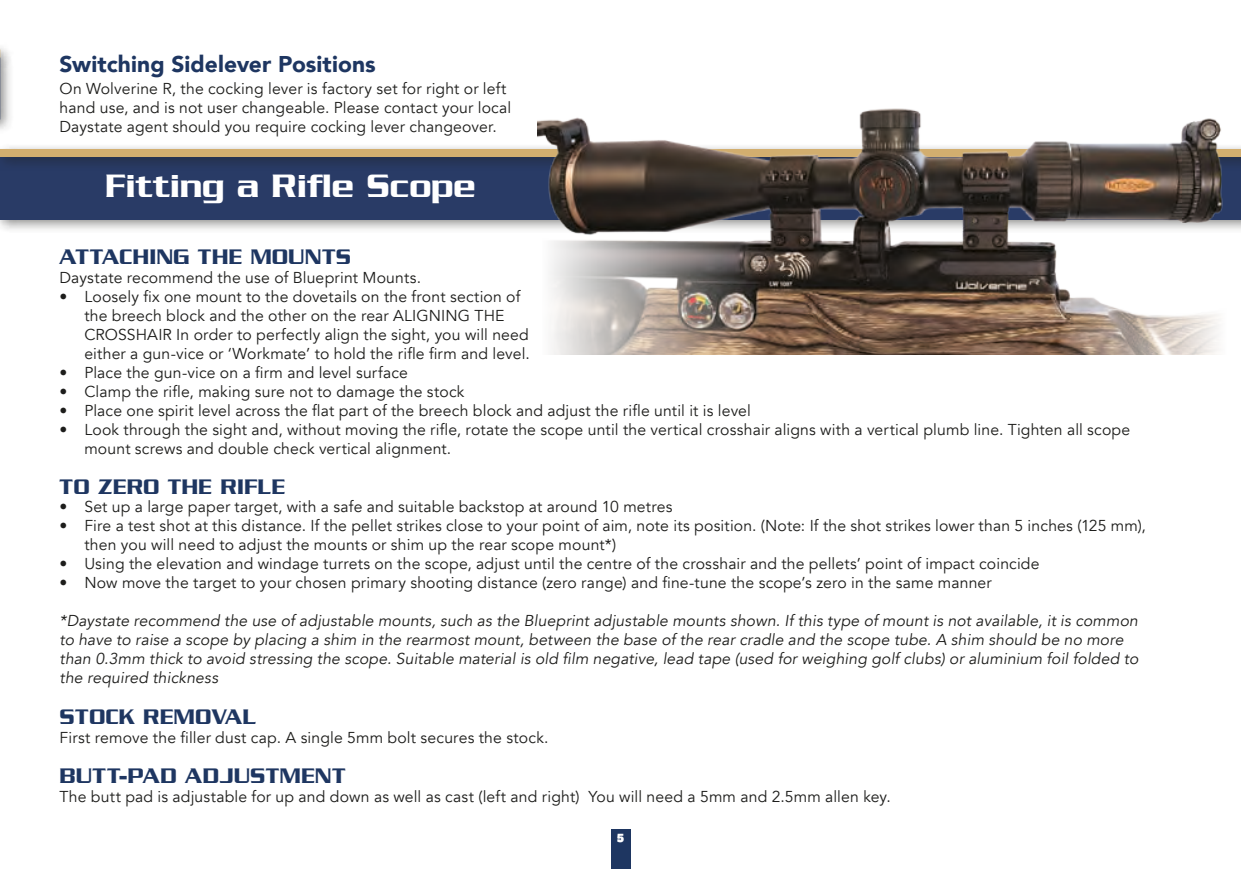
<style>
.page{position:relative;width:1241px;height:869px;background:#fff}
.page>*{position:absolute;margin:0;border:0;box-sizing:border-box;transform-origin:0 0}
.t1{font:500 35px "Serpentine";color:#fff}
.t2{font:500 22.75px "Serpentine";letter-spacing:.01em;color:#1e3661}
.t3{font:900 22.75px "Avenir";letter-spacing:.005em;color:#1e3661}
.t4{font:15.75px/18.9px "Avenir";letter-spacing:.01em;color:#1d1d1b}
.t5{font:italic 15.75px/18.9px "Avenir";letter-spacing:.01em;color:#1d1d1b}
.t6{font:10.5px "Alfa Slab One";color:#fff}
</style>
<div class="page">
<div style="left:0;top:50px;width:14px;height:84px;background:#1d1d1b;opacity:.5"></div>
<div style="left:0;top:150px;width:1240px;height:83px;background:#1d1d1b;opacity:.5"></div>
<div style="left:0;top:157px;width:1240px;height:62px;background:#293b66"></div>
<div style="left:0;top:43px;width:14px;height:28px;background:#1d1d1b;opacity:.5"></div>
<div style="left:0;top:142px;width:1240px;height:28px;background:#1d1d1b;opacity:.5"></div>
<div style="left:0;top:149px;width:1240px;height:8px;background:#d2ae6f"></div>
<img style="left:537px;top:108px;width:692px;height:246px">
<svg style="left:1048px;top:269px;width:181px;height:86px"></svg>
<svg style="left:537px;top:236px;width:234px;height:119px;background:#b1a9a3"></svg>
<div style="left:610px;top:828px;width:20px;height:40px;background:#1e3661"></div>
<h2 class="t3" style="left:60px;top:45px;width:318px">Switching Sidelever Positions</h2>
<p class="t4" style="left:60px;top:79px;width:453px">On Wolverine R, the cocking lever is factory set for right or left hand use, and is not user changeable. Please contact your local<br>Daystate agent should you require cocking lever changeover.</p>
<h1 class="t1" style="left:105px;top:166px;width:371px">Fitting a Rifle Scope</h1>
<h2 class="t2" style="left:60px;top:244px;width:293px">ATTACHING THE MOUNTS</h2>
<p class="t4" style="left:60px;top:268px;width:363px">Daystate recommend the use of Blueprint Mounts.</p>
<p class="t4" style="left:84px;top:287px;width:447px;text-indent:-25px">• Loosely fix one mount to the dovetails on the front section of the breech block and the other on the rear ALIGNING THE CROSSHAIR In order to perfectly align the sight, you will need either a gun-vice or ‘Workmate’ to hold the rifle firm and level.</p>
<p class="t4" style="left:60px;top:363px;width:350px">• Place the gun-vice on a firm and level surface</p>
<p class="t4" style="left:60px;top:382px;width:406px">• Clamp the rifle, making sure not to damage the stock</p>
<p class="t4" style="left:60px;top:401px;width:692px">• Place one spirit level across the flat part of the breech block and adjust the rifle until it is level</p>
<p class="t4" style="left:84px;top:420px;width:1047px;text-indent:-25px">• Look through the sight and, without moving the rifle, rotate the scope until the vertical crosshair aligns with a vertical plumb line. Tighten all scope mount screws and double check vertical alignment.</p>
<h2 class="t2" style="left:60px;top:473px;width:227px">TO ZERO THE RIFLE</h2>
<p class="t4" style="left:60px;top:497px;width:614px">• Set up a large paper target, with a safe and suitable backstop at around 10 metres</p>
<p class="t4" style="left:84px;top:516px;width:1062px;text-indent:-25px">• Fire a test shot at this distance. If the pellet strikes close to your point of aim, note its position. (Note: If the shot strikes lower than 5 inches (125 mm), then you will need to adjust the mounts or shim up the rear scope mount*)</p>
<p class="t4" style="left:60px;top:554px;width:981px">• Using the elevation and windage turrets on the scope, adjust until the centre of the crosshair and the pellets’ point of impact coincide</p>
<p class="t4" style="left:60px;top:573px;width:933px">• Now move the target to your chosen primary shooting distance (zero range) and fine-tune the scope’s zero in the same manner</p>
<p class="t5" style="left:60px;top:611px;width:1080px">*Daystate recommend the use of adjustable mounts, such as the Blueprint adjustable mounts shown. If this type of mount is not available, it is common to have to raise a scope by placing a shim in the rearmost mount, between the base of the rear cradle and the scope tube. A shim should be no more than 0.3mm thick to avoid stressing the scope. Suitable material is old film negative, lead tape (used for weighing golf clubs) or aluminium foil folded to the required thickness</p>
<h2 class="t2" style="left:60px;top:703px;width:198px">STOCK REMOVAL</h2>
<p class="t4" style="left:60px;top:727px;width:490px">First remove the filler dust cap. A single 5mm bolt secures the stock.</p>
<h2 class="t2" style="left:60px;top:762px;width:287px">BUTT-PAD ADJUSTMENT</h2>
<p class="t4" style="left:60px;top:786px;width:832px">The butt pad is adjustable for up and down as well as cast (left and right) You will need a 5mm and 2.5mm allen key.</p>
<p class="t6" style="left:617px;top:830px;width:8px">5</p>
</div>
